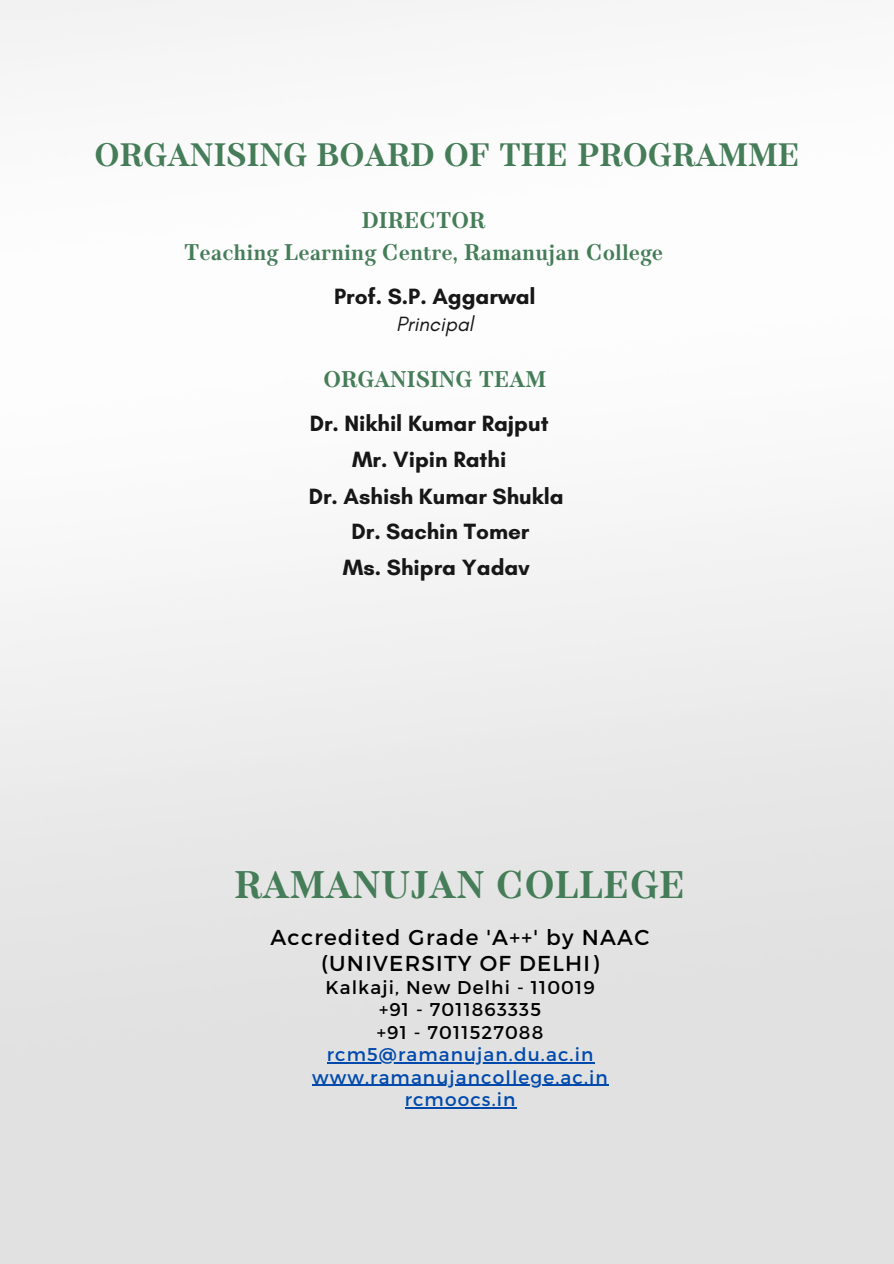
<style>
.page{position:relative;width:894px;height:1264px;background:#fff}
.page>*{position:absolute;margin:0;border:0;box-sizing:border-box;transform-origin:0 0}
.t1{font:700 38.25px "TT Barrels";letter-spacing:.01em;color:#457d58}
.t2{font:700 32.25px "TT Barrels";color:#457d58}
.t3{font:700 22.5px "Glacial Indifference";color:#171717}
.t4{font:700 22.5px "TT Barrels";color:#457d58}
.t5{font:21.6px "Montserrat";letter-spacing:.06em;color:#000}
.t6{font:italic 21px "Glacial Indifference";color:#171717}
.t7{font:18.45px "Montserrat";letter-spacing:.06em;color:#004aad}
.t8{font:18.45px "Montserrat";letter-spacing:.06em;color:#000}
</style>
<div class="page">
<img style="left:0;top:0;width:893px;height:1263px">
<hr style="left:327px;top:1062px;width:267px;height:1px;background:#004aad">
<hr style="left:312px;top:1084px;width:296px;height:1px;background:#004aad">
<hr style="left:404px;top:1107px;width:112px;height:1px;background:#004aad">
<p class="t2" style="left:94px;top:136px;width:706px">ORGANISING BOARD OF THE PROGRAMME</p>
<p class="t4" style="left:362px;top:208px;width:125px">DIRECTOR</p>
<p class="t4" style="left:184px;top:239px;width:480px">Teaching Learning Centre, Ramanujan College</p>
<p class="t3" style="left:334px;top:282px;width:203px">Prof. S.P. Aggarwal</p>
<p class="t6" style="left:396px;top:311px;width:79px">Principal</p>
<p class="t4" style="left:323px;top:366px;width:224px">ORGANISING TEAM</p>
<p class="t3" style="left:309px;top:409px;width:240px">Dr. Nikhil Kumar Rajput</p>
<p class="t3" style="left:352px;top:446px;width:156px">Mr. Vipin Rathi</p>
<p class="t3" style="left:308px;top:482px;width:256px">Dr. Ashish Kumar Shukla</p>
<p class="t3" style="left:351px;top:518px;width:179px">Dr. Sachin Tomer</p>
<p class="t3" style="left:343px;top:553px;width:188px">Ms. Shipra Yadav</p>
<p class="t1" style="left:234px;top:862px;width:452px">RAMANUJAN COLLEGE</p>
<p class="t5" style="left:270px;top:923px;width:380px">Accredited Grade 'A++' by NAAC</p>
<p class="t5" style="left:321px;top:949px;width:279px">(UNIVERSITY OF DELHI)</p>
<p class="t8" style="left:325px;top:974px;width:271px">Kalkaji, New Delhi - 110019</p>
<p class="t8" style="left:379px;top:997px;width:163px">+91 - 7011863335</p>
<p class="t8" style="left:377px;top:1020px;width:168px">+91 - 7011527088</p>
<p class="t7" style="left:327px;top:1042px;width:268px">rcm5@ramanujan.du.ac.in</p>
<p class="t7" style="left:312px;top:1065px;width:297px">www.ramanujancollege.ac.in</p>
<p class="t7" style="left:404px;top:1087px;width:112px">rcmoocs.in</p>
</div>
